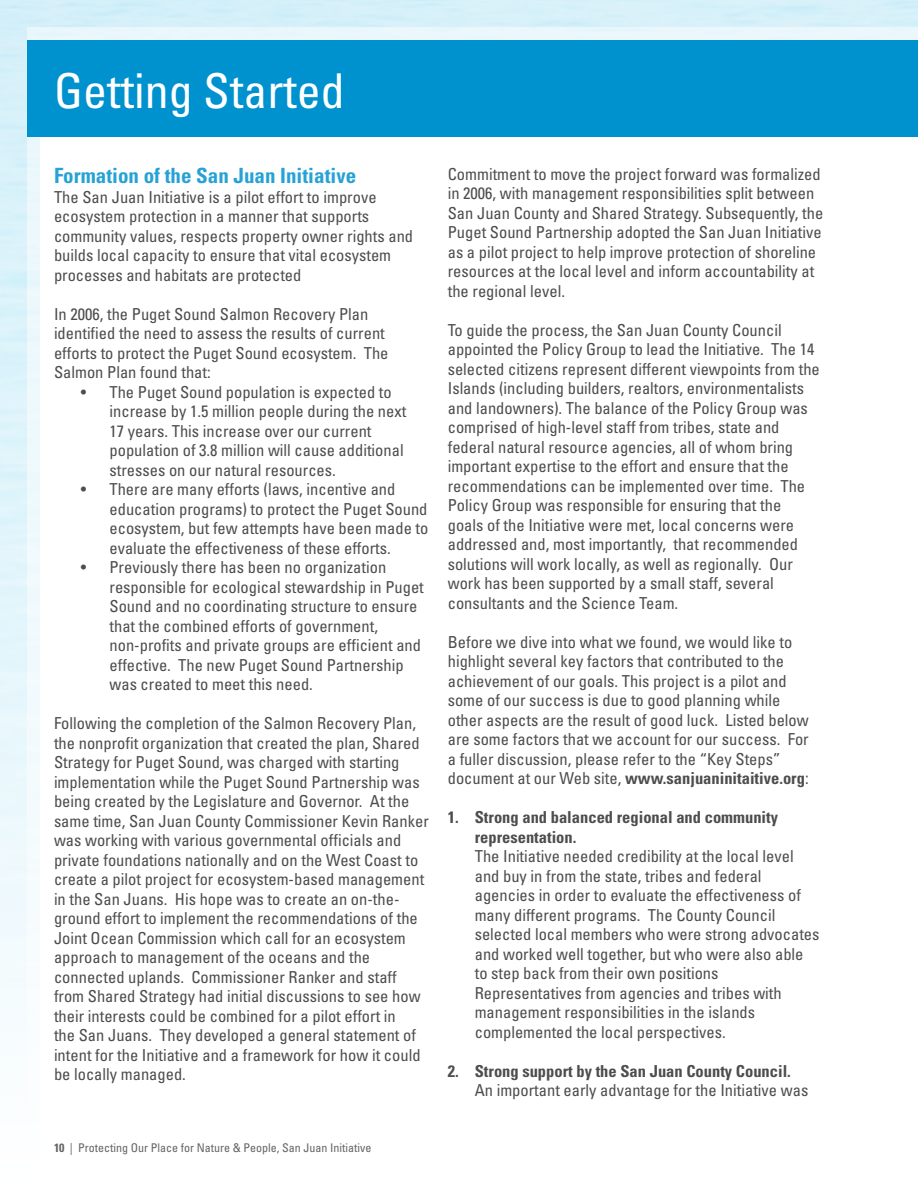
<style>
.page{position:relative;width:918px;height:1188px;background:#fff}
.page>*{position:absolute;margin:0;border:0;box-sizing:border-box;transform-origin:0 0}
.t1{font:condensed 48px "Univers";color:#fff}
.t2{font:700 condensed 21px "Univers";color:#26a2d6}
.t3{font:condensed 16.5px/19.5px "Univers";color:#4d4d4f}
.t4{font:700 condensed 16.5px/19.5px "Univers";color:#4d4d4f}
.t5{font:condensed 12px "Univers";color:#636467}
.s1{font-weight:700}
</style>
<div class="page">
<div style="left:27px;top:27px;width:891px;height:1161px;background:linear-gradient(to bottom,#e6f6fb,#fcfefe)"></div>
<div style="left:40px;top:40px;width:878px;height:1148px;background:#fff"></div>
<hr style="left:917px;top:27px;width:1px;height:1161px;background:#fff">
<div style="left:27px;top:40px;width:891px;height:97px;background:#0092cf"></div>
<h1 class="t1" style="left:54px;top:60px;width:292px">Getting Started</h1>
<p class="t2" style="left:54px;top:163px;width:304px">Formation of the San Juan Initiative</p>
<p class="t3" style="left:54px;top:187px;width:361px">The San Juan Initiative is a pilot effort to improve ecosystem protection in a manner that supports community values, respects property owner rights and builds local capacity to ensure that vital ecosystem processes and habitats are protected</p>
<p class="t3" style="left:54px;top:304px;width:336px">In 2006, the Puget Sound Salmon Recovery Plan identified the need to assess the results of current efforts to protect the Puget Sound ecosystem. The Salmon Plan found that:</p>
<p class="t3" style="left:110px;top:382px;width:298px;text-indent:-29px">• The Puget Sound population is expected to increase by 1.5 million people during the next 17 years. This increase over our current population of 3.8 million will cause additional stresses on our natural resources.</p>
<p class="t3" style="left:110px;top:479px;width:320px;text-indent:-29px">• There are many efforts (laws, incentive and education programs) to protect the Puget Sound ecosystem, but few attempts have been made to evaluate the effectiveness of these efforts.</p>
<p class="t3" style="left:110px;top:557px;width:316px;text-indent:-29px">• Previously there has been no organization responsible for ecological stewardship in Puget Sound and no coordinating structure to ensure that the combined efforts of government, non-profits and private groups are efficient and effective. The new Puget Sound Partnership was created to meet this need.</p>
<p class="t3" style="left:54px;top:713px;width:376px">Following the completion of the Salmon Recovery Plan, the nonprofit organization that created the plan, Shared Strategy for Puget Sound, was charged with starting implementation while the Puget Sound Partnership was being created by the Legislature and Governor. At the same time, San Juan County Commissioner Kevin Ranker was working with various governmental officials and private foundations nationally and on the West Coast to create a pilot project for ecosystem-based management in the San Juans. His hope was to create an on-the&shy;ground effort to implement the recommendations of the Joint Ocean Commission which call for an ecosystem approach to management of the oceans and the connected uplands. Commissioner Ranker and staff from Shared Strategy had initial discussions to see how their interests could be combined for a pilot effort in<br>the San Juans. They developed a general statement of intent for the Initiative and a framework for how it could be locally managed.</p>
<p class="t5" style="left:54px;top:1140px;width:319px"><span class="s1">10</span> | Protecting Our Place for Nature &amp; People, San Juan Initiative</p>
<p class="t3" style="left:448px;top:164px;width:377px">Commitment to move the project forward was formalized in 2006, with management responsibilities split between San Juan County and Shared Strategy. Subsequently, the Puget Sound Partnership adopted the San Juan Initiative as a pilot project to help improve protection of shoreline resources at the local level and inform accountability at the regional level.</p>
<p class="t3" style="left:448px;top:320px;width:374px">To guide the process, the San Juan County Council appointed the Policy Group to lead the Initiative. The 14 selected citizens represent different viewpoints from the Islands (including builders, realtors, environmentalists and landowners). The balance of the Policy Group was comprised of high-level staff from tribes, state and federal natural resource agencies, all of whom bring important expertise to the effort and ensure that the recommendations can be implemented over time. The Policy Group was responsible for ensuring that the goals of the Initiative were met, local concerns were addressed and, most importantly, that recommended solutions will work locally, as well as regionally. Our work has been supported by a small staff, several consultants and the Science Team.</p>
<p class="t3" style="left:448px;top:632px;width:363px">Before we dive into what we found, we would like to highlight several key factors that contributed to the achievement of our goals. This project is a pilot and some of our success is due to good planning while other aspects are the result of good luck. Listed below are some factors that we account for our success. For a fuller discussion, please refer to the “Key Steps” document at our Web site, <span class="s1">www.sanjuaninitaitive.org</span>:</p>
<p class="t4" style="left:475px;top:808px;width:305px;text-indent:-27px">1. Strong and balanced regional and community representation.</p>
<p class="t3" style="left:475px;top:847px;width:346px">The Initiative needed credibility at the local level and buy in from the state, tribes and federal agencies in order to evaluate the effectiveness of many different programs. The County Council selected local members who were strong advocates and worked well together, but who were also able to step back from their own positions Representatives from agencies and tribes with management responsibilities in the islands complemented the local perspectives.</p>
<p class="t4" style="left:448px;top:1061px;width:345px">2. Strong support by the San Juan County Council.</p>
<p class="t3" style="left:475px;top:1081px;width:335px">An important early advantage for the Initiative was</p>
</div>
